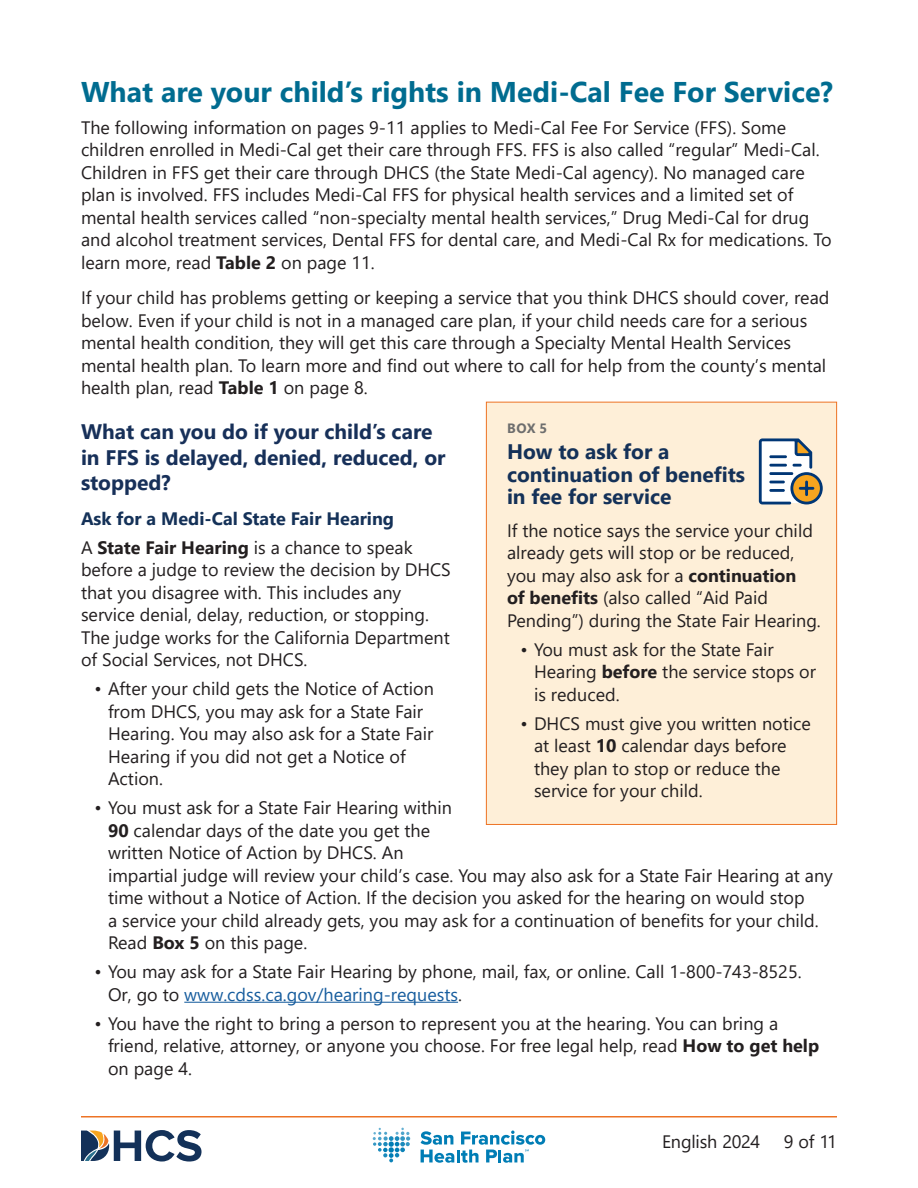
<style>
.page{position:relative;width:918px;height:1188px;background:#fff}
.page>*{position:absolute;margin:0;border:0;box-sizing:border-box;transform-origin:0 0}
.t1{font:700 28.5px "Segoe UI";color:#006c90}
.t2{font:700 21px/25.5px "Segoe UI";color:#173059}
.t3{font:700 21px/22.5px "Segoe UI";color:#143158}
.t4{font:18px/22.5px "Segoe UI";color:#231f20}
.t5{font:700 18px "Segoe UI";color:#143158}
.H3-box_number{font:700 13.5px "Segoe UI";color:#6e6e6e}
.s1{font-weight:700}
.s2{color:#175d9e}
</style>
<div class="page">
<hr style="left:81px;top:1116px;width:756px;height:2px;background:#ed7325">
<svg style="left:81px;top:1130px;width:121px;height:32px"></svg>
<svg style="left:373px;top:1128px;width:37px;height:34px"></svg>
<svg style="left:421px;top:1131px;width:124px;height:32px"></svg>
<hr style="left:184px;top:1002px;width:274px;height:1px;background:#175d9e">
<div style="left:486px;top:402px;width:351px;height:422px;background:#feefd8"></div>
<div style="left:486px;top:402px;width:351px;height:423px;border:1px solid #ed7325"></div>
<svg style="left:759px;top:438px;width:64px;height:66px"></svg>
<h2 class="t1" style="left:81px;top:65px;width:753px">What are your child’s rights in Medi-Cal Fee For Service?</h2>
<p class="t4" style="left:81px;top:115px;width:752px">The following information on pages 9-11 applies to Medi-Cal Fee For Service (FFS). Some children enrolled in Medi-Cal get their care through FFS. FFS is also called “regular” Medi-Cal.<br>Children in FFS get their care through DHCS (the State Medi-Cal agency). No managed care plan is involved. FFS includes Medi-Cal FFS for physical health services and a limited set of mental health services called “non-specialty mental health services,” Drug Medi-Cal for drug and alcohol treatment services, Dental FFS for dental care, and Medi-Cal Rx for medications. To learn more, read <span class="s1">Table 2</span> on page 11.</p>
<p class="t4" style="left:81px;top:285px;width:750px">If your child has problems getting or keeping a service that you think DHCS should cover, read below. Even if your child is not in a managed care plan, if your child needs care for a serious mental health condition, they will get this care through a Specialty Mental Health Services mental health plan. To learn more and find out where to call for help from the county’s mental health plan, read <span class="s1">Table 1</span> on page 8.</p>
<h3 class="t2" style="left:81px;top:418px;width:366px">What can you do if your child’s care in FFS is delayed, denied, reduced, or stopped?</h3>
<h4 class="t5" style="left:81px;top:501px;width:315px">Ask for a Medi-Cal State Fair Hearing</h4>
<p class="t4" style="left:81px;top:534px;width:371px">A <span class="s1">State Fair Hearing</span> is a chance to speak before a judge to review the decision by DHCS that you disagree with. This includes any service denial, delay, reduction, or stopping.<br>The judge works for the California Department of Social Services, not DHCS.</p>
<p class="t4" style="left:108px;top:676px;width:328px;text-indent:-14px">• After your child gets the Notice of Action from DHCS, you may ask for a State Fair<br>Hearing. You may also ask for a State Fair<br>Hearing if you did not get a Notice of<br>Action.</p>
<p class="t4" style="left:108px;top:795px;width:727px;text-indent:-14px">• You must ask for a State Fair Hearing within<br><span class="s1">90</span> calendar days of the date you get the<br>written Notice of Action by DHCS. An<br>impartial judge will review your child’s case. You may also ask for a State Fair Hearing at any time without a Notice of Action. If the decision you asked for the hearing on would stop<br>a service your child already gets, you may ask for a continuation of benefits for your child.<br>Read <span class="s1">Box 5</span> on this page.</p>
<p class="t4" style="left:108px;top:959px;width:695px;text-indent:-14px">• You may ask for a State Fair Hearing by phone, mail, fax, or online. Call 1-800-743-8525.<br>Or, go to <span class="s2">www.cdss.ca.gov/hearing-requests</span>.</p>
<p class="t4" style="left:108px;top:1010px;width:713px;text-indent:-14px">• You have the right to bring a person to represent you at the hearing. You can bring a friend, relative, attorney, or anyone you choose. For free legal help, read <span class="s1">How to get help </span>on page 4.</p>
<p class="H3-box_number" style="left:507px;top:415px;width:42px">BOX 5</p>
<h3 class="t3" style="left:507px;top:439px;width:240px">How to ask for a continuation of benefits in fee for service</h3>
<p class="t4" style="left:507px;top:517px;width:315px">If the notice says the service your child already gets will stop or be reduced, you may also ask for a <span class="s1">continuation<br>of benefits</span> (also called “Aid Paid Pending”) during the State Fair Hearing.</p>
<p class="t4" style="left:534px;top:636px;width:284px;text-indent:-14px">• You must ask for the State Fair<br>Hearing <span class="s1">before</span> the service stops or is reduced.</p>
<p class="t4" style="left:534px;top:710px;width:278px;text-indent:-14px">• DHCS must give you written notice at least <span class="s1">10</span> calendar days before they plan to stop or reduce the service for your child.</p>
<p class="t4" style="left:662px;top:1129px;width:100px">English 2024</p>
<p class="t4" style="left:784px;top:1129px;width:55px">9 of 11</p>
</div>
